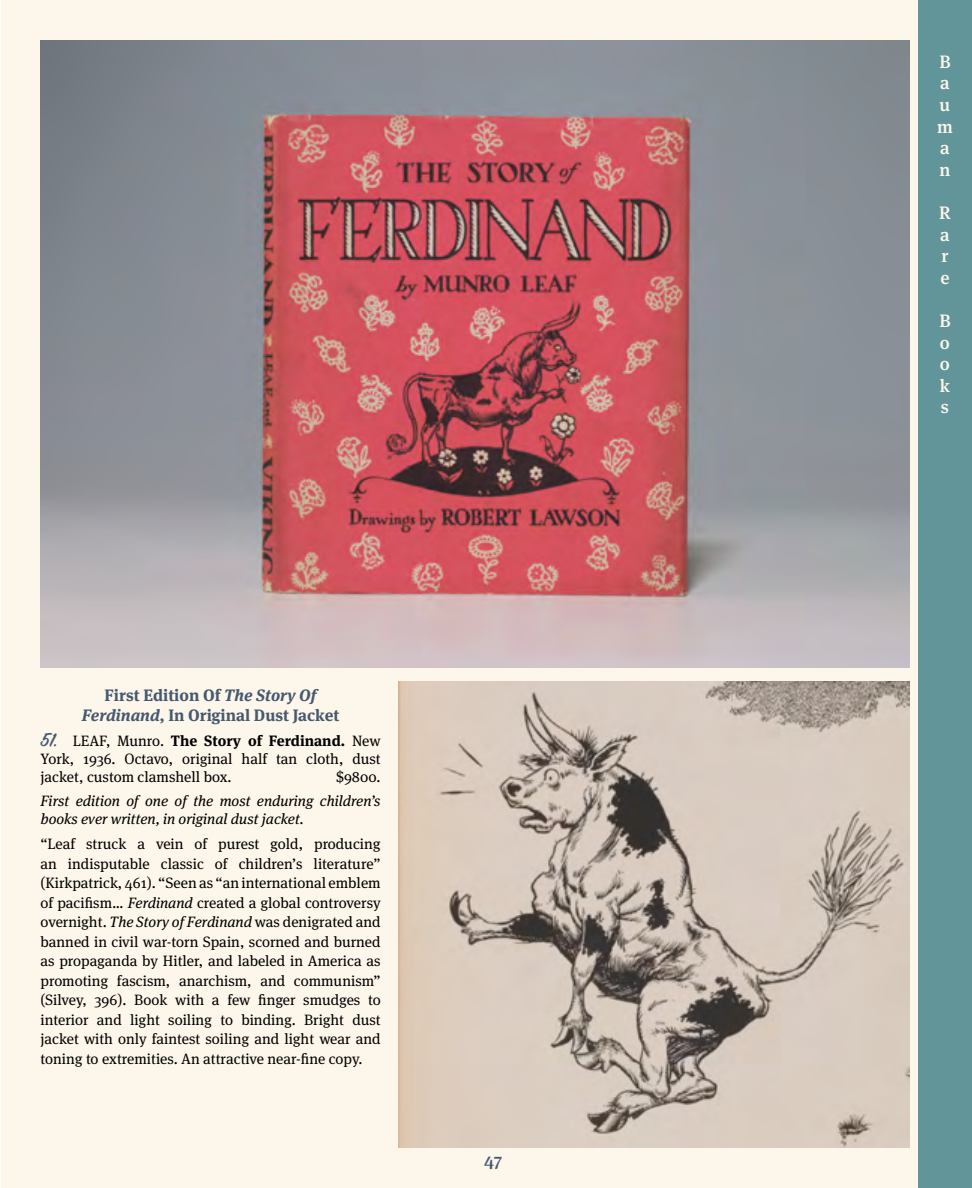
<style>
.page{position:relative;width:972px;height:1188px;background:#fff}
.page>*{position:absolute;margin:0;border:0;box-sizing:border-box;transform-origin:0 0}
.t1{font:500 18px/21.6px "Meta Serif Pro";color:#fdf6ea}
.t2{font:500 18px "Meta Serif Pro";color:#47596f}
.t3{font:700 16.5px/19.8px "Meta Serif Pro";color:#47596f;text-align:center}
.t4{font:15px/19.5px "Meta Serif Pro";color:#000;text-align:justify}
.t5{font:italic 15px/18px "Meta Serif Pro";color:#000}
.s1{font-style:italic}
.s2{font-family:"Sign Painter House Script";font-weight:600;font-size:21px;color:#47596f}
.s3{font-weight:700}
</style>
<div class="page">
<div style="left:1px;top:0;width:971px;height:1188px;background:#fdf6ea"></div>
<div style="left:918px;top:0;width:54px;height:1188px;background:#62959a"></div>
<img style="left:399px;top:681px;width:510px;height:467px">
<img style="left:40px;top:40px;width:869px;height:627px">
<p class="t3" style="left:82px;top:684px;width:259px">First Edition Of <span class="s1">The Story Of<br>Ferdinand</span>, In Original Dust Jacket</p>
<p class="t4" style="left:40px;top:731px;width:342px;line-height:18px"><span class="s2">51.</span> LEAF, Munro. <span class="s3">The Story of Ferdinand.</span> New York, 1936. Octavo, original half tan cloth, dust jacket, custom clamshell box.</p>
<p class="t4" style="left:336px;top:766px;width:46px">$9800.</p>
<p class="t5" style="left:41px;top:791px;width:342px">First edition of one of the most enduring children’s books ever written, in original dust jacket.</p>
<p class="t4" style="left:41px;top:834px;width:342px">“Leaf struck a vein of purest gold, producing an indisputable classic of children’s literature” (Kirkpatrick, 461). “Seen as “an international emblem of pacifism… <span class="s1">Ferdinand</span> created a global controversy overnight. <span class="s1">The Story of Ferdinand</span> was denigrated and banned in civil war-torn Spain, scorned and burned as propaganda by Hitler, and labeled in America as promoting fascism, anarchism, and communism” (Silvey, 396). Book with a few finger smudges to interior and light soiling to binding. Bright dust jacket with only faintest soiling and light wear and toning to extremities. An attractive near-fine copy.</p>
<p class="t2" style="left:484px;top:1146px;width:20px">47</p>
<p class="t1" style="left:937px;top:49px;width:17px">B a u m a n</p>
<p class="t1" style="left:939px;top:201px;width:13px">R a r e</p>
<p class="t1" style="left:939px;top:309px;width:13px;text-align:justify">B o o k s</p>
</div>
